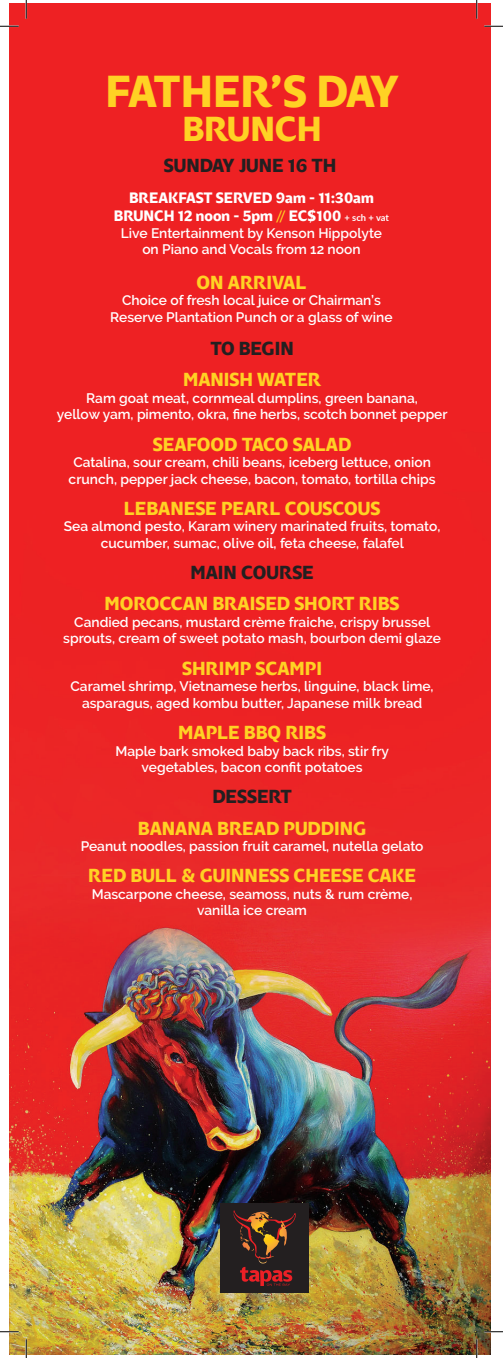
<style>
.page{position:relative;width:503px;height:1358px;background:#fff}
.page>*{position:absolute;margin:0;border:0;box-sizing:border-box;transform-origin:0 0}
.t1{font:44.5px "A Agriculture";letter-spacing:-.04em;color:#ffd224}
.t2{font:34.5px "A Agriculture";color:#ffd224}
.t3{font:18.75px "A Agriculture";color:#ffd224}
.t4{font:18.75px "A Agriculture";color:#231f20}
.t5{font:15px/18px "A Agriculture";color:#fff;text-align:center}
.t6{font:600 13.75px/16.5px "Raleway";color:#fff;text-align:center}
.s1{color:#ffd224}
.s2{font-family:"Lato";font-weight:700;font-size:9.38px}
</style>
<div class="page">
<img style="left:10px;top:4px;width:480px;height:1350px">
<div style="left:220px;top:1203px;width:88px;height:89px;background:#231f20"></div>
<svg style="left:233px;top:1210px;width:63px;height:76px"></svg>
<svg style="left:0;top:25px;width:19px;height:2px"></svg>
<svg style="left:484px;top:25px;width:18px;height:2px"></svg>
<svg style="left:0;top:1330px;width:19px;height:2px"></svg>
<svg style="left:484px;top:1330px;width:18px;height:2px"></svg>
<svg style="left:25px;top:0;width:2px;height:19px"></svg>
<svg style="left:25px;top:1339px;width:2px;height:19px"></svg>
<svg style="left:475px;top:0;width:2px;height:19px"></svg>
<svg style="left:475px;top:1339px;width:2px;height:19px"></svg>
<h1 class="t1" style="left:105px;top:62px;width:295px">FATHER’S DAY</h1>
<h2 class="t2" style="left:182px;top:106px;width:141px">BRUNCH</h2>
<h3 class="t4" style="left:164px;top:153px;width:96px">SUNDAY JUNE</h3>
<h3 class="t4" style="left:288px;top:153px;width:50px">16 TH</h3>
<p class="t5" style="left:114px;top:189px;width:276px">BREAKFAST SERVED 9AM - 11:30AM<br>BRUNCH 12 NOON - 5PM <span class="s1">//</span> EC$100 <span class="s2">+ sch + vat</span></p>
<p class="t6" style="left:121px;top:224px;width:262px">Live Entertainment by Kenson Hippolyte on Piano and Vocals from 12 noon</p>
<h3 class="t3" style="left:196px;top:270px;width:111px">ON ARRIVAL</h3>
<p class="t6" style="left:110px;top:292px;width:284px">Choice of fresh local juice or Chairman’s<br>Reserve Plantation Punch or a glass of wine</p>
<h3 class="t4" style="left:210px;top:336px;width:85px">TO BEGIN</h3>
<h3 class="t3" style="left:183px;top:368px;width:140px">MANISH WATER</h3>
<p class="t6" style="left:57px;top:390px;width:392px">Ram goat meat, cornmeal dumplins, green banana,<br>yellow yam, pimento, okra, fine herbs, scotch bonnet pepper</p>
<h3 class="t3" style="left:153px;top:432px;width:198px">SEAFOOD TACO SALAD</h3>
<p class="t6" style="left:69px;top:454px;width:368px">Catalina, sour cream, chili beans, iceberg lettuce, onion crunch, pepper jack cheese, bacon, tomato, tortilla chips</p>
<h3 class="t3" style="left:124px;top:496px;width:258px">LEBANESE PEARL COUSCOUS</h3>
<p class="t6" style="left:64px;top:518px;width:378px">Sea almond pesto, Karam winery marinated fruits, tomato, cucumber, sumac, olive oil, feta cheese, falafel</p>
<h3 class="t4" style="left:190px;top:560px;width:125px">MAIN COURSE</h3>
<h3 class="t3" style="left:105px;top:592px;width:296px">MOROCCAN BRAISED SHORT RIBS</h3>
<p class="t6" style="left:63px;top:614px;width:379px">Candied pecans, mustard crème fraiche, crispy brussel sprouts, cream of sweet potato mash, bourbon demi glaze</p>
<h3 class="t3" style="left:182px;top:656px;width:141px">SHRIMP SCAMPI</h3>
<p class="t6" style="left:70px;top:678px;width:364px">Caramel shrimp, Vietnamese herbs, linguine, black lime, asparagus, aged kombu butter, Japanese milk bread</p>
<h3 class="t3" style="left:178px;top:720px;width:149px">MAPLE BBQ RIBS</h3>
<p class="t6" style="left:115px;top:742px;width:275px">Maple bark smoked baby back ribs, stir fry vegetables, bacon confit potatoes</p>
<h3 class="t4" style="left:212px;top:784px;width:81px">DESSERT</h3>
<h3 class="t3" style="left:138px;top:816px;width:230px">BANANA BREAD PUDDING</h3>
<p class="t6" style="left:81px;top:838px;width:344px">Peanut noodles, passion fruit caramel, nutella gelato</p>
<h3 class="t3" style="left:88px;top:863px;width:329px">RED BULL &amp; GUINNESS CHEESE CAKE</h3>
<p class="t6" style="left:92px;top:885px;width:322px">Mascarpone cheese, seamoss, nuts &amp; rum crème, vanilla ice cream</p>
</div>
